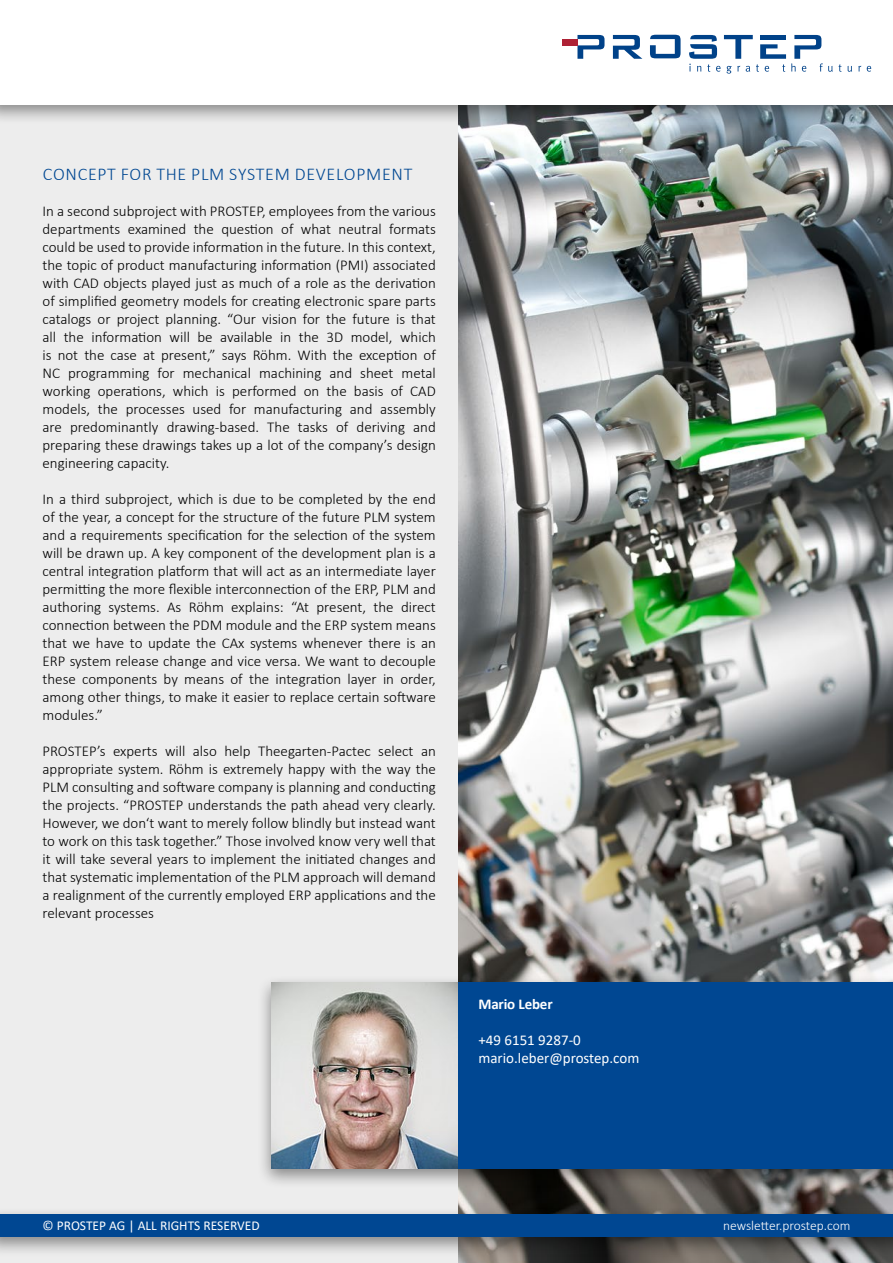
<style>
.page{position:relative;width:893px;height:1263px;background:#fff}
.page>*{position:absolute;margin:0;border:0;box-sizing:border-box;transform-origin:0 0}
.t1{font:300 18px "Calibri";letter-spacing:.04em;color:#004792}
.t2{font:300 15px/18px "Calibri";color:#000;text-align:justify}
.t3{font:15px/18px "Calibri";color:#fff}
.t4{font:700 15px "Calibri";letter-spacing:-.01em;color:#fff}
.t5{font:13.5px "Calibri";color:#fff}
.t6{font:300 13.5px "Calibri";color:#fff}
</style>
<div class="page">
<img style="left:457px;top:124px;width:436px;height:1139px">
<div style="left:0;top:89px;width:457px;height:1174px;background:#ededed"></div>
<div style="left:0;top:1206px;width:893px;height:51px;background:#000;opacity:.43"></div>
<div style="left:0;top:1214px;width:893px;height:23px;background:#004792"></div>
<div style="left:0;top:0;width:893px;height:124px;background:#000;opacity:.43"></div>
<div style="left:0;top:0;width:893px;height:104px;background:#fff"></div>
<svg style="left:650px;top:35px;width:31px;height:23px"></svg>
<svg style="left:577px;top:35px;width:27px;height:24px"></svg>
<svg style="left:613px;top:35px;width:29px;height:24px"></svg>
<div style="left:562px;top:39px;width:15px;height:6px;background:#ae2135"></div>
<svg style="left:839px;top:64px;width:3px;height:8px"></svg>
<svg style="left:848px;top:66px;width:4px;height:6px"></svg>
<svg style="left:858px;top:66px;width:3px;height:6px"></svg>
<svg style="left:867px;top:66px;width:4px;height:6px"></svg>
<svg style="left:689px;top:35px;width:144px;height:39px"></svg>
<hr style="left:760px;top:35px;width:26px;height:4px;background:#004289">
<div style="left:257px;top:974px;width:636px;height:215px;background:#000;opacity:.43"></div>
<div style="left:271px;top:982px;width:622px;height:186px;background:#004792"></div>
<img style="left:271px;top:982px;width:186px;height:186px">
<p class="t1" style="left:43px;top:163px;width:371px">CONCEPT FOR THE PLM SYSTEM DEVELOPMENT</p>
<p class="t2" style="left:43px;top:202px;width:395px">In a second subproject with PROSTEP, employees from the various departments examined the question of what neutral formats could be used to provide information in the future. In this context, the topic of product manufacturing information (PMI) associated with CAD objects played just as much of a role as the derivation of simplified geometry models for creating electronic spare parts catalogs or project planning. “Our vision for the future is that all the information will be available in the 3D model, which is not the case at present,” says Röhm. With the exception of NC programming for mechanical machining and sheet metal working operations, which is performed on the basis of CAD models, the processes used for manufacturing and assembly are predominantly drawing-based. The tasks of deriving and preparing these drawings takes up a lot of the company’s design engineering capacity.</p>
<p class="t2" style="left:43px;top:490px;width:395px">In a third subproject, which is due to be completed by the end of the year, a concept for the structure of the future PLM system and a requirements specification for the selection of the system will be drawn up. A key component of the development plan is a central integration platform that will act as an intermediate layer permitting the more flexible interconnection of the ERP, PLM and authoring systems. As Röhm explains: “At present, the direct connection between the PDM module and the ERP system means that we have to update the CAx systems whenever there is an ERP system release change and vice versa. We want to decouple these components by means of the integration layer in order, among other things, to make it easier to replace certain software modules.”</p>
<p class="t2" style="left:43px;top:742px;width:395px">PROSTEP’s experts will also help Theegarten-Pactec select an appropriate system. Röhm is extremely happy with the way the PLM consulting and software company is planning and conducting the projects. “PROSTEP understands the path ahead very clearly.<br>However, we don‘t want to merely follow blindly but instead want to work on this task together.” Those involved know very well that it will take several years to implement the initiated changes and that systematic implementation of the PLM approach will demand a realignment of the currently employed ERP applications and the relevant processes</p>
<p class="t4" style="left:478px;top:993px;width:76px">Mario Leber</p>
<p class="t3" style="left:478px;top:1030px;width:163px">+49 6151 9287-0 mario.leber@prostep.com</p>
<p class="t5" style="left:43px;top:1216px;width:219px">© PROSTEP AG | ALL RIGHTS RESERVED</p>
<p class="t6" style="left:723px;top:1217px;width:129px">newsletter.prostep.com</p>
</div>
